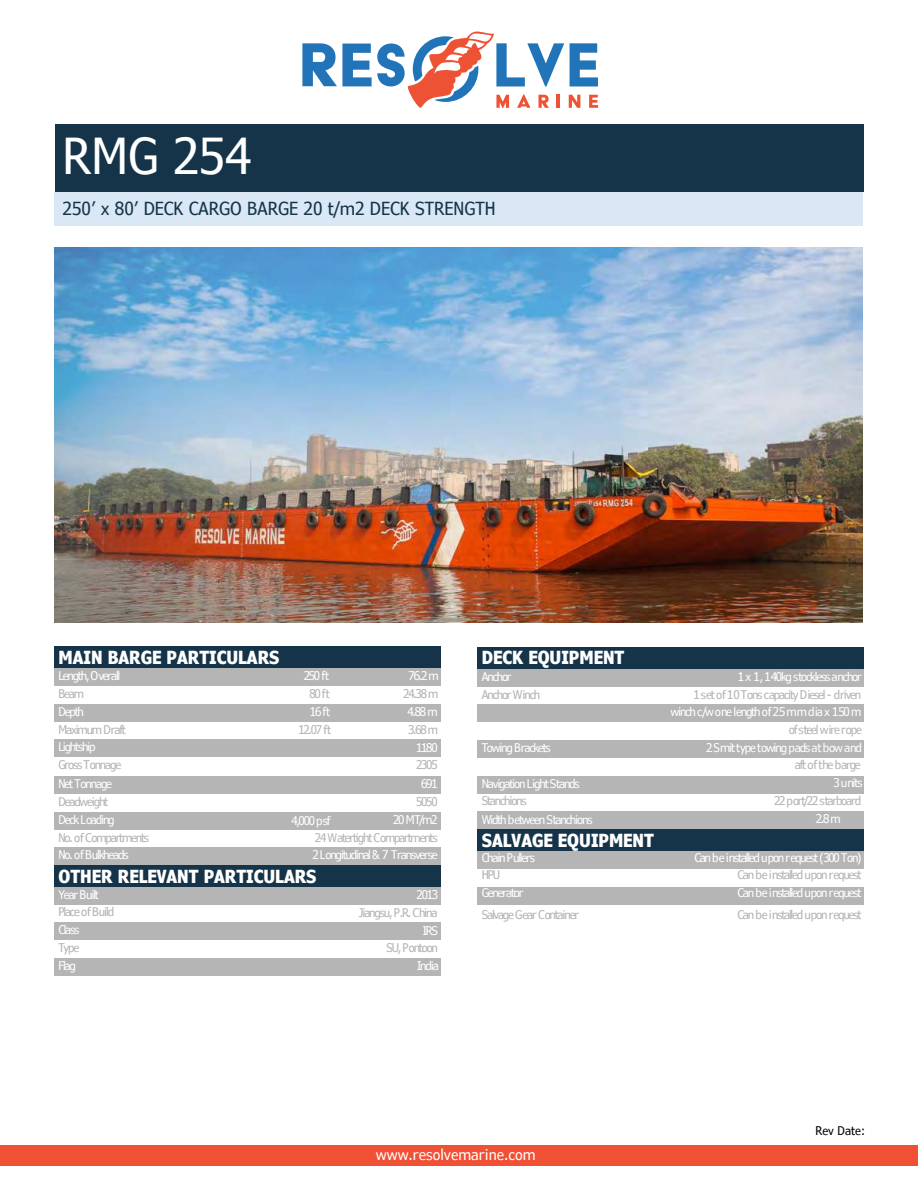
<style>
.page{position:relative;width:918px;height:1188px;background:#fff}
.page>*{position:absolute;margin:0;border:0;box-sizing:border-box;transform-origin:0 0}
.t1{font:condensed 49.5px "Verdana Pro";color:#fff}
.t2{font:700 condensed 18px "Verdana Pro";color:#fff}
.t3{font:condensed 18px "Verdana Pro";color:#153449}
.t4{font:condensed 15px "Verdana Pro";color:#fff}
.t5{font:condensed 12px "Verdana Pro";letter-spacing:-.1em;color:#fff}
.t6{font:condensed 12px "Verdana Pro";letter-spacing:-.1em;color:#b4b4b5}
.t7{font:condensed 12px "Verdana Pro";color:#000}
</style>
<div class="page">
<div style="left:477px;top:647px;width:387px;height:22px;background:#153449"></div>
<div style="left:477px;top:829px;width:387px;height:22px;background:#153449"></div>
<div style="left:0;top:1145px;width:918px;height:21px;background:#f05034"></div>
<div style="left:55px;top:124px;width:808px;height:68px;background:#153449"></div>
<svg style="left:302px;top:32px;width:296px;height:76px"></svg>
<div style="left:54px;top:646px;width:387px;height:22px;background:#153449"></div>
<div style="left:54px;top:668px;width:386px;height:18px;background:#b5b5b5"></div>
<div style="left:54px;top:704px;width:386px;height:18px;background:#b5b5b5"></div>
<div style="left:54px;top:740px;width:386px;height:17px;background:#b5b5b5"></div>
<div style="left:54px;top:865px;width:387px;height:22px;background:#153449"></div>
<div style="left:54px;top:887px;width:386px;height:18px;background:#b5b5b5"></div>
<div style="left:54px;top:922px;width:387px;height:18px;background:#b5b5b5"></div>
<div style="left:54px;top:958px;width:387px;height:18px;background:#b5b5b5"></div>
<div style="left:477px;top:851px;width:387px;height:18px;background:#b5b5b5"></div>
<div style="left:477px;top:887px;width:387px;height:17px;background:#b5b5b5"></div>
<div style="left:477px;top:669px;width:387px;height:18px;background:#b5b5b5"></div>
<div style="left:477px;top:705px;width:387px;height:17px;background:#b5b5b5"></div>
<div style="left:477px;top:740px;width:387px;height:18px;background:#b5b5b5"></div>
<div style="left:477px;top:776px;width:387px;height:18px;background:#b5b5b5"></div>
<div style="left:477px;top:811px;width:387px;height:18px;background:#b5b5b5"></div>
<div style="left:55px;top:192px;width:808px;height:34px;background:#d9e8f4"></div>
<div style="left:54px;top:776px;width:386px;height:18px;background:#b5b5b5"></div>
<div style="left:54px;top:812px;width:386px;height:18px;background:#b5b5b5"></div>
<div style="left:54px;top:848px;width:386px;height:17px;background:#b5b5b5"></div>
<img style="left:54px;top:247px;width:808px;height:376px">
<h1 class="t1" style="left:63px;top:125px;width:190px">RMG 254</h1>
<h2 class="t3" style="left:63px;top:197px;width:435px">250’ x 80’ DECK CARGO BARGE 20 t/m2 DECK STRENGTH</h2>
<h2 class="t2" style="left:58px;top:645px;width:223px">MAIN BARGE PARTICULARS</h2>
<p class="t5" style="left:58px;top:668px;width:63px">Length, Overall</p>
<p class="t6" style="left:58px;top:686px;width:27px">Beam</p>
<p class="t6" style="left:58px;top:722px;width:69px">Maximum Draft</p>
<p class="t6" style="left:58px;top:757px;width:64px">Gross Tonnage</p>
<p class="t5" style="left:58px;top:704px;width:27px">Depth</p>
<p class="t5" style="left:58px;top:739px;width:39px">Lightship</p>
<p class="t5" style="left:58px;top:776px;width:55px">Net Tonnage</p>
<p class="t6" style="left:58px;top:794px;width:51px">Deadweight</p>
<p class="t6" style="left:58px;top:830px;width:92px">No. of Compartments</p>
<p class="t5" style="left:58px;top:812px;width:58px">Deck Loading</p>
<p class="t5" style="left:58px;top:847px;width:72px">No. of Bulkheads</p>
<p class="t5" style="left:304px;top:668px;width:27px">250 ft</p>
<p class="t6" style="left:309px;top:686px;width:22px">80 ft</p>
<p class="t6" style="left:298px;top:722px;width:34px">12.07 ft</p>
<p class="t5" style="left:310px;top:704px;width:22px">16 ft</p>
<p class="t5" style="left:409px;top:668px;width:32px">76.2 m</p>
<p class="t6" style="left:403px;top:686px;width:37px">24.38 m</p>
<p class="t6" style="left:408px;top:722px;width:32px">3.68 m</p>
<p class="t6" style="left:416px;top:757px;width:23px">2305</p>
<p class="t5" style="left:407px;top:704px;width:32px">4.88 m</p>
<p class="t5" style="left:416px;top:740px;width:23px">1180</p>
<p class="t5" style="left:421px;top:776px;width:18px">691</p>
<p class="t6" style="left:416px;top:794px;width:23px">5050</p>
<p class="t6" style="left:315px;top:830px;width:124px">24 Watertight Compartments</p>
<p class="t5" style="left:393px;top:812px;width:46px">20 MT/m2</p>
<p class="t5" style="left:312px;top:847px;width:127px">2 Longitudinal &amp; 7 Transverse</p>
<p class="t5" style="left:291px;top:813px;width:41px">4,000 psf</p>
<h2 class="t2" style="left:58px;top:864px;width:260px">OTHER RELEVANT PARTICULARS</h2>
<p class="t6" style="left:58px;top:904px;width:57px">Place of Build</p>
<p class="t6" style="left:58px;top:940px;width:22px">Type</p>
<p class="t5" style="left:58px;top:887px;width:42px">Year Built</p>
<p class="t5" style="left:58px;top:922px;width:22px">Class</p>
<p class="t5" style="left:58px;top:958px;width:19px">Flag</p>
<p class="t5" style="left:417px;top:887px;width:23px">2013</p>
<p class="t5" style="left:423px;top:923px;width:17px">IRS</p>
<p class="t5" style="left:417px;top:958px;width:23px">India</p>
<p class="t6" style="left:359px;top:905px;width:80px">Jiangsu, P.R. China</p>
<p class="t6" style="left:387px;top:940px;width:53px">SU, Pontoon</p>
<h2 class="t2" style="left:482px;top:645px;width:144px">DECK EQUIPMENT</h2>
<p class="t5" style="left:482px;top:669px;width:31px">Anchor</p>
<p class="t6" style="left:482px;top:687px;width:60px">Anchor Winch</p>
<p class="t5" style="left:482px;top:740px;width:70px">Towing Brackets</p>
<p class="t5" style="left:482px;top:776px;width:99px">Navigation Light Stands</p>
<p class="t6" style="left:482px;top:793px;width:46px">Stanchions</p>
<p class="t5" style="left:482px;top:812px;width:112px">Width between Stanchions</p>
<h2 class="t2" style="left:482px;top:828px;width:174px">SALVAGE EQUIPMENT</h2>
<p class="t5" style="left:482px;top:850px;width:55px">Chain Pullers</p>
<p class="t6" style="left:482px;top:867px;width:20px">HPU</p>
<p class="t5" style="left:482px;top:885px;width:43px">Generator</p>
<p class="t6" style="left:482px;top:907px;width:99px">Salvage Gear Container</p>
<p class="t5" style="left:738px;top:669px;width:126px">1 x 1, 140kg stockless anchor</p>
<p class="t6" style="left:694px;top:687px;width:169px">1 set of 10 Tons capacity Diesel - driven</p>
<p class="t5" style="left:671px;top:704px;width:192px">winch c/w one length of 25 mm dia x 150 m</p>
<p class="t6" style="left:789px;top:722px;width:75px">of steel wire rope</p>
<p class="t5" style="left:706px;top:740px;width:157px">2 Smit type towing pads at bow and</p>
<p class="t6" style="left:795px;top:757px;width:68px">aft of the barge</p>
<p class="t5" style="left:833px;top:775px;width:31px">3 units</p>
<p class="t6" style="left:774px;top:793px;width:89px">22 port/22 starboard</p>
<p class="t5" style="left:816px;top:811px;width:27px">2.8 m</p>
<p class="t5" style="left:694px;top:850px;width:169px">Can be installed upon request (300 Ton)</p>
<p class="t6" style="left:738px;top:867px;width:125px">Can be installed upon request</p>
<p class="t5" style="left:738px;top:885px;width:125px">Can be installed upon request</p>
<p class="t6" style="left:738px;top:907px;width:125px">Can be installed upon request</p>
<p class="t4" style="left:376px;top:1145px;width:161px">www.resolvemarine.com</p>
<p class="t7" style="left:815px;top:1123px;width:51px">Rev Date:</p>
</div>
